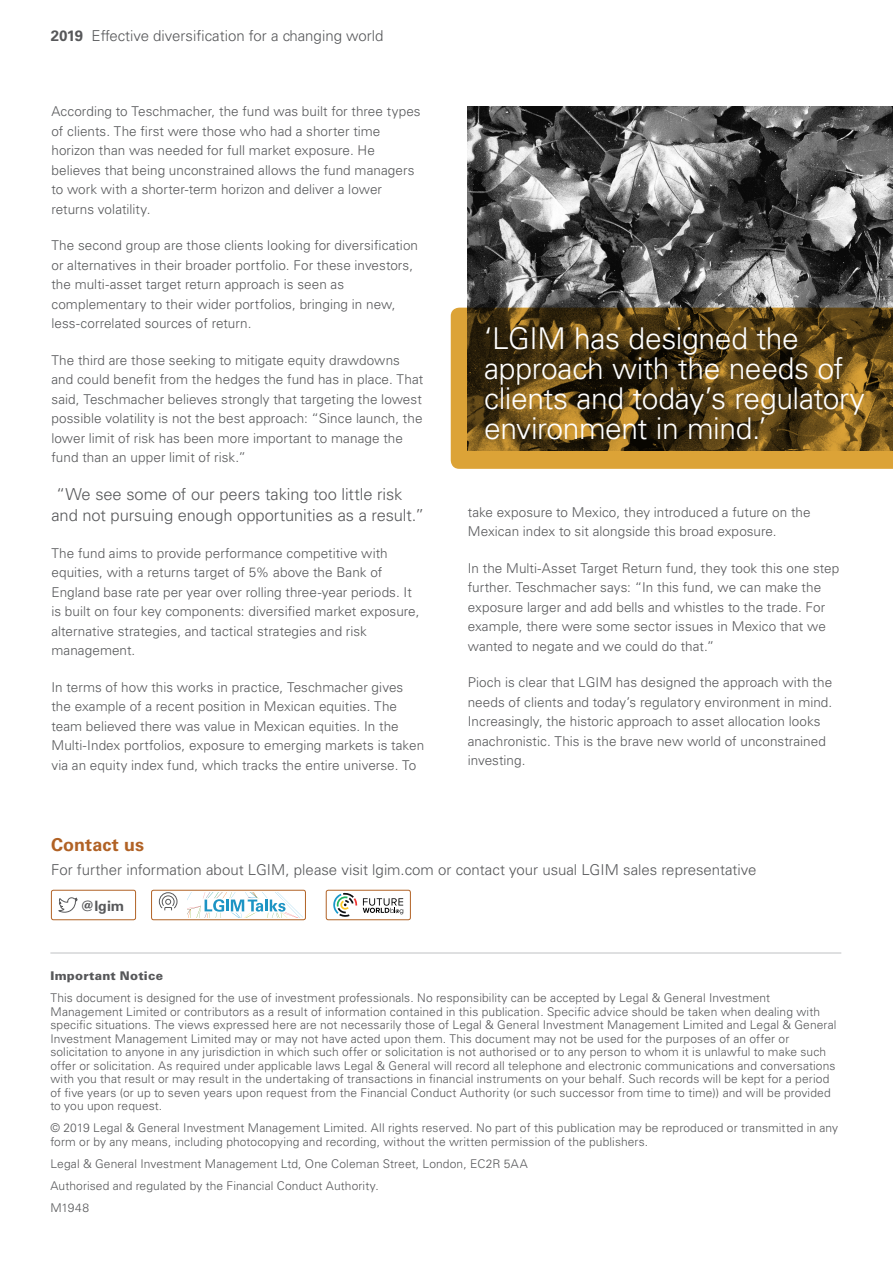
<style>
.page{position:relative;width:893px;height:1263px;background:#fff}
.page>*{position:absolute;margin:0;border:0;box-sizing:border-box;transform-origin:0 0}
.body_copy_9_5pt{font:300 30px/30px "Univers LT Std";letter-spacing:-.015em;color:#fff}
.body_copy_9_5pt-2{font:700 18px "Univers LT Std";letter-spacing:.005em;color:#b16225}
.body_copy_9_5pt-3{font:300 16.5px/21px "Univers LT Std";letter-spacing:-.005em;color:#57585a}
.body_copy_9_5pt-4{font:300 15px "Univers LT Std";color:#57585a}
.t1{font:700 14.25px "Univers LT Std";color:#57585a}
.body_copy_9_5pt-5{font:300 13.5px/19.5px "Univers LT Std";letter-spacing:.005em;color:#57585a}
.Legals_Table_Content{font:300 12px/13.5px "Univers LT Std";letter-spacing:.01em;color:#57585a}
.Important_Notice{font:900 12px "Univers LT Std";letter-spacing:.02em;color:#57585a}
.s1{font-weight:700}
</style>
<div class="page">
<img style="left:468px;top:106px;width:425px;height:202px">
<svg style="left:451px;top:308px;width:442px;height:161px;background:#684d1a"></svg>
<hr style="left:50px;top:952px;width:791px;height:1px;background:#c7c8ca">
<svg style="left:187px;top:892px;width:115px;height:26px"></svg>
<svg style="left:159px;top:892px;width:19px;height:19px"></svg>
<div style="left:151px;top:890px;width:155px;height:30px;border:1px solid #b16225;border-radius:2px"></div>
<div style="left:326px;top:890px;width:85px;height:30px;border:1px solid #b16225;border-radius:2px"></div>
<svg style="left:333px;top:893px;width:24px;height:24px"></svg>
<svg style="left:363px;top:898px;width:40px;height:16px"></svg>
<div style="left:51px;top:890px;width:85px;height:30px;border:1px solid #b16225;border-radius:2px"></div>
<svg style="left:59px;top:897px;width:19px;height:16px"></svg>
<p class="body_copy_9_5pt-4" style="left:51px;top:26px;width:334px"><span class="s1">2019</span> Effective diversification for a changing world</p>
<p class="body_copy_9_5pt-5" style="left:51px;top:102px;width:371px">According to Teschmacher, the fund was built for three types of clients. The first were those who had a shorter time horizon than was needed for full market exposure. He believes that being unconstrained allows the fund managers to work with a shorter-term horizon and deliver a lower returns volatility.</p>
<p class="body_copy_9_5pt-5" style="left:51px;top:236px;width:368px">The second group are those clients looking for diversification or alternatives in their broader portfolio. For these investors, the multi-asset target return approach is seen as complementary to their wider portfolios, bringing in new, less-correlated sources of return.</p>
<p class="body_copy_9_5pt-5" style="left:51px;top:350px;width:373px">The third are those seeking to mitigate equity drawdowns and could benefit from the hedges the fund has in place. That said, Teschmacher believes strongly that targeting the lowest possible volatility is not the best approach: “Since launch, the lower limit of risk has been more important to manage the fund than an upper limit of risk.”</p>
<p class="body_copy_9_5pt-3" style="left:51px;top:484px;width:374px">“We see some of our peers taking too little risk and not pursuing enough opportunities as a result.”</p>
<p class="body_copy_9_5pt-5" style="left:51px;top:543px;width:369px">The fund aims to provide performance competitive with equities, with a returns target of 5% above the Bank of England base rate per year over rolling three-year periods. It is built on four key components: diversified market exposure, alternative strategies, and tactical strategies and risk management.</p>
<p class="body_copy_9_5pt-5" style="left:51px;top:677px;width:374px">In terms of how this works in practice, Teschmacher gives the example of a recent position in Mexican equities. The team believed there was value in Mexican equities. In the Multi-Index portfolios, exposure to emerging markets is taken via an equity index fund, which tracks the entire universe. To</p>
<p class="body_copy_9_5pt" style="left:484px;top:323px;width:382px">‘LGIM has designed the approach with the needs of clients and today’s regulatory environment in mind.’</p>
<p class="body_copy_9_5pt-5" style="left:468px;top:502px;width:344px">take exposure to Mexico, they introduced a future on the<br>Mexican index to sit alongside this broad exposure.</p>
<p class="body_copy_9_5pt-5" style="left:468px;top:558px;width:373px">In the Multi-Asset Target Return fund, they took this one step further. Teschmacher says: “In this fund, we can make the exposure larger and add bells and whistles to the trade. For example, there were some sector issues in Mexico that we wanted to negate and we could do that.”</p>
<p class="body_copy_9_5pt-5" style="left:468px;top:673px;width:366px">Pioch is clear that LGIM has designed the approach with the needs of clients and today’s regulatory environment in mind.<br>Increasingly, the historic approach to asset allocation looks anachronistic. This is the brave new world of unconstrained investing.</p>
<p class="body_copy_9_5pt-2" style="left:51px;top:834px;width:95px">Contact us</p>
<p class="body_copy_9_5pt-4" style="left:51px;top:860px;width:707px">For further information about LGIM, please visit lgim.com or contact your usual LGIM sales representative</p>
<p class="t1" style="left:80px;top:897px;width:45px">@lgim</p>
<p class="Important_Notice" style="left:50px;top:968px;width:114px">Important Notice</p>
<p class="Legals_Table_Content" style="left:50px;top:991px;width:787px">This document is designed for the use of investment professionals. No responsibility can be accepted by Legal &amp; General Investment Management Limited or contributors as a result of information contained in this publication. Specific advice should be taken when dealing with specific situations. The views expressed here are not necessarily those of Legal &amp; General Investment Management Limited and Legal &amp; General Investment Management Limited may or may not have acted upon them. This document may not be used for the purposes of an offer or solicitation to anyone in any jurisdiction in which such offer or solicitation is not authorised or to any person to whom it is unlawful to make such offer or solicitation. As required under applicable laws Legal &amp; General will record all telephone and electronic communications and conversations with you that result or may result in the undertaking of transactions in financial instruments on your behalf. Such records will be kept for a period of five years (or up to seven years upon request from the Financial Conduct Authority (or such successor from time to time)) and will be provided to you upon request.</p>
<p class="Legals_Table_Content" style="left:50px;top:1121px;width:789px">© 2019 Legal &amp; General Investment Management Limited. All rights reserved. No part of this publication may be reproduced or transmitted in any form or by any means, including photocopying and recording, without the written permission of the publishers.</p>
<p class="Legals_Table_Content" style="left:50px;top:1157px;width:479px">Legal &amp; General Investment Management Ltd, One Coleman Street, London, EC2R 5AA</p>
<p class="Legals_Table_Content" style="left:50px;top:1179px;width:330px">Authorised and regulated by the Financial Conduct Authority.</p>
<p class="Legals_Table_Content" style="left:50px;top:1201px;width:40px">M1948</p>
</div>
